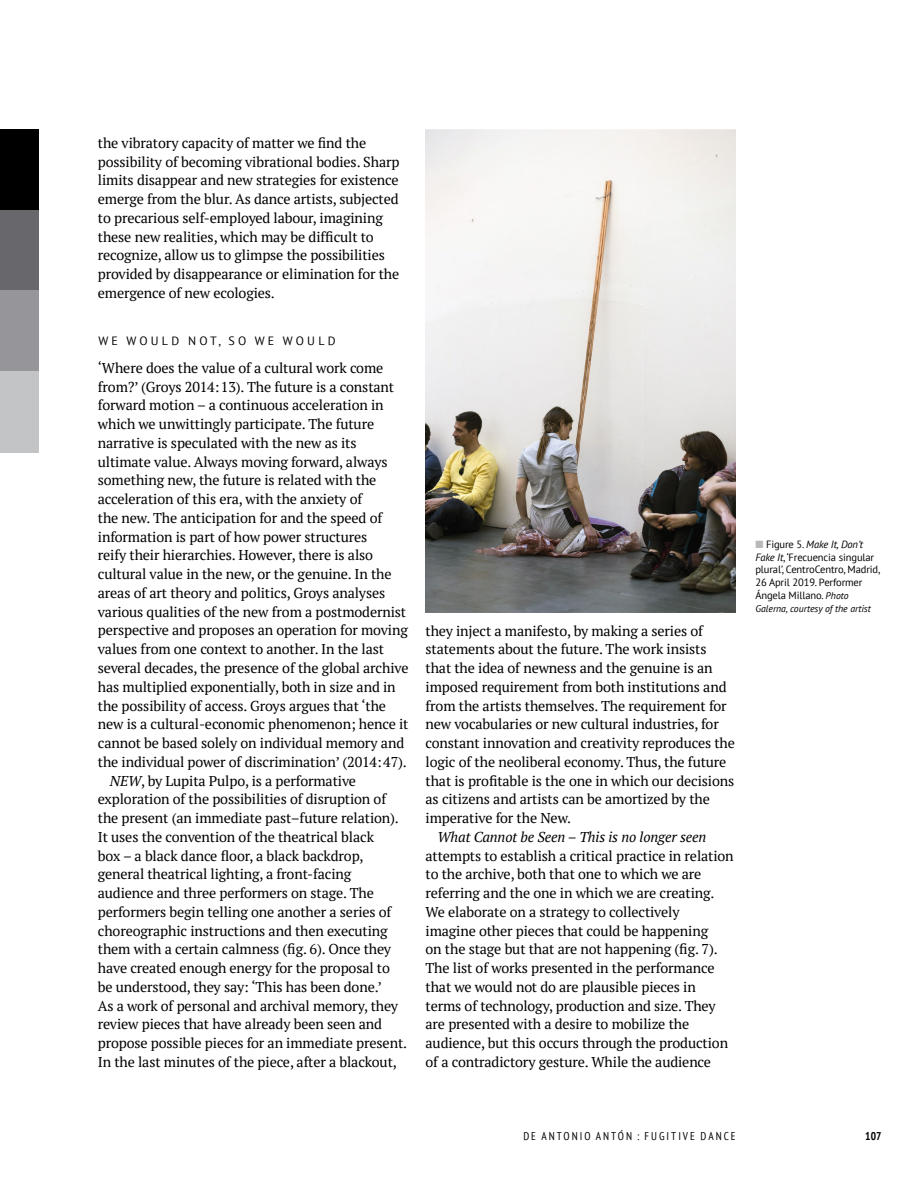
<style>
.page{position:relative;width:915px;height:1191px;background:#fff}
.page>*{position:absolute;margin:0;border:0;box-sizing:border-box;transform-origin:0 0}
.t1{font:14.25px/18.8px "PT Serif";letter-spacing:-.01em;color:#000}
.t2{font:italic 14.25px "PT Serif";letter-spacing:-.01em;color:#000}
.t3{font:12px "PT Sans";letter-spacing:.27em;color:#000}
.t4{font:condensed 11.25px "PT Sans";letter-spacing:.18em;color:#000}
.t5{font:700 condensed 11.25px "PT Sans";color:#000}
.t6{font:10.5px/12.8px "PT Sans";letter-spacing:-.01em;color:#000}
.t7{font:italic 9.75px "PT Sans";color:#000}
.s1{font-style:italic}
.s2{color:#b7b9bb}
.s3{font-style:italic;font-size:9.75px}
</style>
<div class="page">
<div style="left:0;top:130px;width:38px;height:81px;background:#000"></div>
<div style="left:0;top:211px;width:38px;height:81px;background:#68676b"></div>
<div style="left:0;top:290px;width:38px;height:81px;background:#96969a"></div>
<div style="left:0;top:371px;width:38px;height:81px;background:#c2c4c6"></div>
<img style="left:425px;top:130px;width:310px;height:482px">
<p class="t1" style="left:98px;top:133px;width:303px">the vibratory capacity of matter we find the possibility of becoming vibrational bodies. Sharp limits disappear and new strategies for existence emerge from the blur. As dance artists, subjected to precarious self-employed labour, imagining these new realities, which may be difficult to recognize, allow us to glimpse the possibilities provided by disappearance or elimination for the emergence of new ecologies.</p>
<p class="t3" style="left:98px;top:333px;width:239px">WE WOULD NOT, SO WE WOULD</p>
<p class="t1" style="left:98px;top:358px;width:287px">‘Where does the value of a cultural work come</p>
<p class="t1" style="left:98px;top:377px;width:298px">from?’ (Groys 2014: 13). The future is a constant</p>
<p class="t1" style="left:98px;top:396px;width:287px">forward motion – a continuous acceleration in</p>
<p class="t1" style="left:98px;top:414px;width:278px">which we unwittingly participate. The future</p>
<p class="t1" style="left:98px;top:433px;width:260px">narrative is speculated with the new as its</p>
<p class="t1" style="left:98px;top:452px;width:291px">ultimate value. Always moving forward, always</p>
<p class="t1" style="left:98px;top:471px;width:280px">something new, the future is related with the</p>
<p class="t1" style="left:98px;top:489px;width:266px">acceleration of this era, with the anxiety of</p>
<p class="t1" style="left:98px;top:508px;width:286px">the new. The anticipation for and the speed of</p>
<p class="t1" style="left:98px;top:527px;width:271px">information is part of how power structures</p>
<p class="t1" style="left:98px;top:546px;width:276px">reify their hierarchies. However, there is also</p>
<p class="t1" style="left:98px;top:564px;width:295px">cultural value in the new, or the genuine. In the</p>
<p class="t1" style="left:98px;top:583px;width:289px">areas of art theory and politics, Groys analyses</p>
<p class="t1" style="left:98px;top:602px;width:310px">various qualities of the new from a postmodernist</p>
<p class="t1" style="left:98px;top:621px;width:311px">perspective and proposes an operation for moving</p>
<p class="t1" style="left:98px;top:639px;width:287px">values from one context to another. In the last</p>
<p class="t1" style="left:98px;top:658px;width:312px">several decades, the presence of the global archive</p>
<p class="t1" style="left:98px;top:677px;width:299px">has multiplied exponentially, both in size and in</p>
<p class="t1" style="left:98px;top:696px;width:290px">the possibility of access. Groys argues that ‘the</p>
<p class="t1" style="left:98px;top:714px;width:312px">new is a cultural-economic phenomenon; hence it</p>
<p class="t1" style="left:98px;top:733px;width:308px">cannot be based solely on individual memory and</p>
<p class="t1" style="left:98px;top:752px;width:310px">the individual power of discrimination’ (2014: 47).</p>
<p class="t1" style="left:110px;top:771px;width:247px"><span class="s1">NEW</span>, by Lupita Pulpo, is a performative</p>
<p class="t1" style="left:98px;top:789px;width:290px">exploration of the possibilities of disruption of</p>
<p class="t1" style="left:98px;top:808px;width:302px">the present (an immediate past–future relation).</p>
<p class="t1" style="left:98px;top:827px;width:277px">It uses the convention of the theatrical black</p>
<p class="t1" style="left:98px;top:846px;width:267px">box – a black dance floor, a black backdrop,</p>
<p class="t1" style="left:98px;top:864px;width:255px">general theatrical lighting, a front-facing</p>
<p class="t1" style="left:98px;top:883px;width:277px">audience and three performers on stage. The</p>
<p class="t1" style="left:98px;top:902px;width:295px">performers begin telling one another a series of</p>
<p class="t1" style="left:98px;top:921px;width:291px">choreographic instructions and then executing</p>
<p class="t1" style="left:98px;top:939px;width:294px">them with a certain calmness (fig. 6). Once they</p>
<p class="t1" style="left:98px;top:958px;width:293px">have created enough energy for the proposal to</p>
<p class="t1" style="left:98px;top:977px;width:285px">be understood, they say: ‘This has been done.’</p>
<p class="t1" style="left:98px;top:996px;width:302px">As a work of personal and archival memory, they</p>
<p class="t1" style="left:98px;top:1014px;width:286px">review pieces that have already been seen and</p>
<p class="t1" style="left:98px;top:1033px;width:310px">propose possible pieces for an immediate present.</p>
<p class="t1" style="left:98px;top:1052px;width:300px">In the last minutes of the piece, after a blackout,</p>
<p class="t1" style="left:425px;top:621px;width:311px">they inject a manifesto, by making a series of statements about the future. The work insists that the idea of newness and the genuine is an imposed requirement from both institutions and from the artists themselves. The requirement for new vocabularies or new cultural industries, for constant innovation and creativity reproduces the logic of the neoliberal economy. Thus, the future that is profitable is the one in which our decisions as citizens and artists can be amortized by the imperative for the New.</p>
<p class="t2" style="left:437px;top:827px;width:270px">What Cannot be Seen – This is no longer seen</p>
<p class="t1" style="left:425px;top:846px;width:309px">attempts to establish a critical practice in relation to the archive, both that one to which we are referring and the one in which we are creating.<br>We elaborate on a strategy to collectively<br>imagine other pieces that could be happening<br>on the stage but that are not happening (fig. 7).<br>The list of works presented in the performance that we would not do are plausible pieces in terms of technology, production and size. They are presented with a desire to mobilize the audience, but this occurs through the production of a contradictory gesture. While the audience</p>
<p class="t6" style="left:755px;top:537px;width:127px"><span class="s2">■</span> Figure 5. <span class="s1">Make It, Don’t<br>Fake It</span>, ‘Frecuencia singular plural’, CentroCentro, Madrid,<br>26 April 2019. Performer<br>Ángela Millano. <span class="s3">Photo</span></p>
<p class="t7" style="left:755px;top:602px;width:117px">Galerna, courtesy of the artist</p>
<p class="t4" style="left:523px;top:1128px;width:214px">DE ANTONIO ANTÓN : FUGITIVE DANCE</p>
<p class="t5" style="left:865px;top:1128px;width:18px">107</p>
</div>
